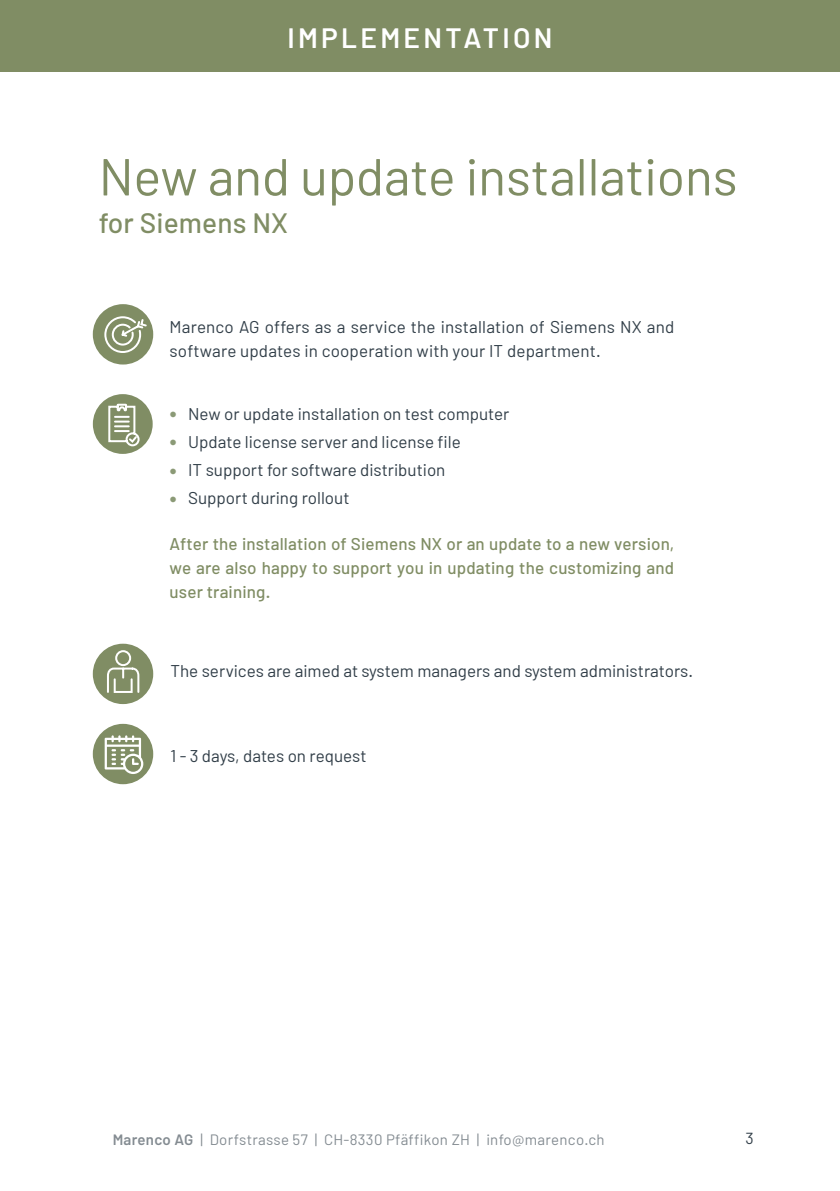
<style>
.page{position:relative;width:840px;height:1191px;background:#fff}
.page>*{position:absolute;margin:0;border:0;box-sizing:border-box;transform-origin:0 0}
.t1{font:52px "Barlow";letter-spacing:-.005em;color:#808d64}
.t2{font:600 28px "Barlow";letter-spacing:.12em;color:#fff}
.t3{font:500 28px "Barlow";letter-spacing:.005em;color:#808d64}
.t4{font:24px "Barlow";color:#8b9a76}
.t5{font:17px/24px "Barlow";color:#313e48}
.t6{font:500 17px/24px "Barlow";letter-spacing:.01em;color:#808d64;text-align:justify}
.t7{font:16px "Barlow";color:#313e48}
.t8{font:15px "Barlow";letter-spacing:.02em;color:#313e48}
.s1{font-weight:600}
</style>
<div class="page">
<div style="left:93px;top:394px;width:60px;height:60px;background:#808d64;border-radius:50%"></div>
<svg style="left:108px;top:403px;width:32px;height:44px"></svg>
<div style="left:93px;top:304px;width:60px;height:60px;background:#808d64;border-radius:50%"></div>
<svg style="left:104px;top:315px;width:44px;height:39px"></svg>
<div style="left:93px;top:643px;width:60px;height:61px;background:#808d64;border-radius:50%"></div>
<svg style="left:107px;top:650px;width:33px;height:43px"></svg>
<div style="left:93px;top:724px;width:60px;height:60px;background:#808d64;border-radius:50%"></div>
<svg style="left:105px;top:735px;width:38px;height:39px"></svg>
<div style="left:0;top:0;width:839px;height:71px;background:#808d64"></div>
<p class="t2" style="left:287px;top:21px;width:266px">IMPLEMENTATION</p>
<p class="t1" style="left:99px;top:144px;width:640px">New and update installations</p>
<p class="t3" style="left:99px;top:206px;width:191px">for Siemens NX</p>
<p class="t5" style="left:169px;top:314px;width:506px">Marenco AG offers as a service the installation of Siemens NX and software updates in cooperation with your IT department.</p>
<p class="t4" style="left:169px;top:398px;width:9px">•</p>
<p class="t4" style="left:169px;top:426px;width:9px">•</p>
<p class="t4" style="left:169px;top:454px;width:9px">•</p>
<p class="t4" style="left:169px;top:482px;width:9px">•</p>
<p class="t5" style="left:188px;top:402px;width:322px">New or update installation on test computer</p>
<p class="t5" style="left:188px;top:430px;width:274px">Update license server and license file</p>
<p class="t5" style="left:188px;top:458px;width:259px">IT support for software distribution</p>
<p class="t5" style="left:188px;top:486px;width:163px">Support during rollout</p>
<p class="t6" style="left:169px;top:531px;width:506px">After the installation of Siemens NX or an update to a new version, we are also happy to support you in updating the customizing and user training.</p>
<p class="t5" style="left:170px;top:658px;width:524px">The services are aimed at system managers and system administrators.</p>
<p class="t5" style="left:170px;top:743px;width:198px">1 - 3 days, dates on request</p>
<p class="t8" style="left:112px;top:1130px;width:493px"><span class="s1">Marenco AG</span> | Dorfstrasse 57 | CH-8330 Pfäffikon ZH | info@marenco.ch</p>
<p class="t7" style="left:745px;top:1128px;width:10px">3</p>
</div>
